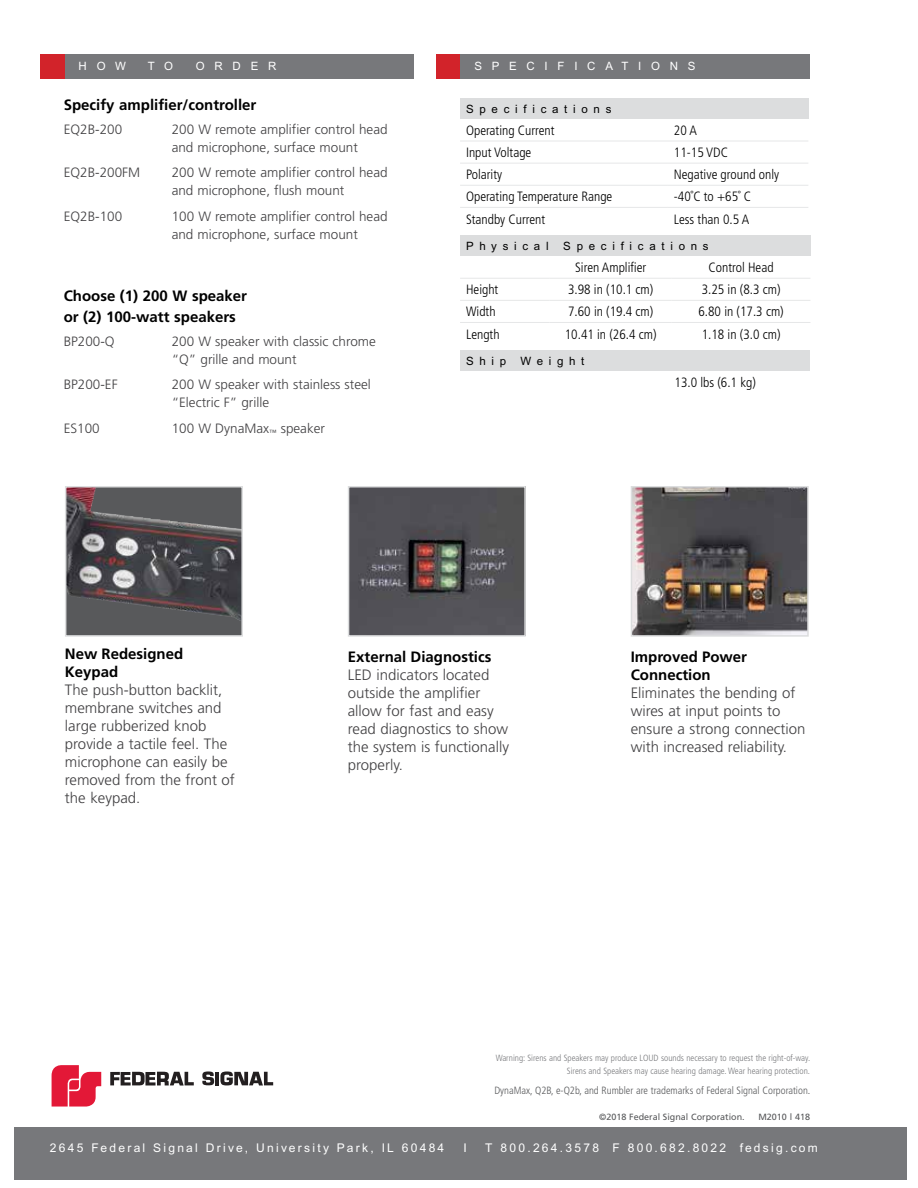
<style>
.page{position:relative;width:918px;height:1188px;background:#fff}
.page>*{position:absolute;margin:0;border:0;box-sizing:border-box;transform-origin:0 0}
.t1{font:300 15px/18px "Frutiger";color:#414042}
.t2{font:700 15px/18px "Frutiger";color:#000}
.t3{font:300 13.5px/18px "Frutiger";color:#414042}
.t4{font:300 condensed 13.5px "Frutiger";color:#000}
.t5{font:12px "Arial";letter-spacing:.19em;color:#fff}
.t6{font:12px "Arial";letter-spacing:.25em;color:#fff}
.t7{font:11.55px "Arial";letter-spacing:.5em;color:#000}
.t8{font:11.55px "Arial";letter-spacing:.85em;color:#fff}
.t9{font:300 condensed 10.5px "Frutiger";color:#58595b}
.t10{font:300 condensed 9px/12.6px "Frutiger";color:#797a7d;text-align:right}
.t11{font:9px "Frutiger";color:#58595b}
</style>
<div class="page">
<div style="left:14px;top:1127px;width:892px;height:52px;background:#77787b"></div>
<div style="left:40px;top:54px;width:26px;height:25px;background:#d2232a"></div>
<div style="left:436px;top:54px;width:25px;height:25px;background:#d2232a"></div>
<div style="left:65px;top:54px;width:349px;height:25px;background:#77787b"></div>
<div style="left:461px;top:54px;width:349px;height:25px;background:#77787b"></div>
<div style="left:460px;top:98px;width:348px;height:21px;background:#dcddde"></div>
<hr style="left:460px;top:141px;width:208px;height:1px;background:#e6e7e8">
<hr style="left:668px;top:141px;width:140px;height:1px;background:#e6e7e8">
<hr style="left:460px;top:163px;width:208px;height:1px;background:#e6e7e8">
<hr style="left:668px;top:163px;width:140px;height:1px;background:#e6e7e8">
<hr style="left:460px;top:185px;width:208px;height:1px;background:#e6e7e8">
<hr style="left:668px;top:185px;width:140px;height:1px;background:#e6e7e8">
<hr style="left:460px;top:207px;width:208px;height:1px;background:#e6e7e8">
<hr style="left:668px;top:207px;width:140px;height:1px;background:#e6e7e8">
<div style="left:460px;top:236px;width:350px;height:20px;background:#dcddde"></div>
<hr style="left:460px;top:278px;width:90px;height:1px;background:#e6e7e8">
<hr style="left:550px;top:278px;width:122px;height:1px;background:#e6e7e8">
<hr style="left:672px;top:278px;width:138px;height:1px;background:#e6e7e8">
<hr style="left:460px;top:300px;width:90px;height:1px;background:#e6e7e8">
<hr style="left:550px;top:300px;width:122px;height:1px;background:#e6e7e8">
<hr style="left:672px;top:300px;width:138px;height:1px;background:#e6e7e8">
<hr style="left:460px;top:322px;width:90px;height:1px;background:#e6e7e8">
<hr style="left:550px;top:322px;width:122px;height:1px;background:#e6e7e8">
<hr style="left:672px;top:322px;width:138px;height:1px;background:#e6e7e8">
<div style="left:460px;top:351px;width:350px;height:20px;background:#dcddde"></div>
<svg style="left:202px;top:1071px;width:12px;height:14px"></svg>
<hr style="left:215px;top:1072px;width:4px;height:13px;background:#231f20">
<svg style="left:220px;top:1072px;width:53px;height:13px"></svg>
<svg style="left:110px;top:1072px;width:84px;height:14px"></svg>
<svg style="left:52px;top:1065px;width:49px;height:42px"></svg>
<img style="left:351px;top:489px;width:172px;height:145px">
<div style="left:348px;top:486px;width:178px;height:151px;border:2px solid #dcddde"></div>
<div style="left:66px;top:487px;width:176px;height:149px;background:#58595b"></div>
<img style="left:68px;top:489px;width:172px;height:132px">
<div style="left:65px;top:486px;width:178px;height:151px;border:2px solid #dcddde"></div>
<img style="left:634px;top:489px;width:172px;height:145px">
<div style="left:631px;top:486px;width:178px;height:151px;border:2px solid #dcddde"></div>
<p class="t8" style="left:79px;top:59px;width:49px">HOW</p>
<p class="t8" style="left:148px;top:59px;width:27px">T O</p>
<p class="t8" style="left:196px;top:59px;width:82px">ORDER</p>
<p class="t8" style="left:474px;top:59px;width:223px">SPECIFICATIONS</p>
<p class="t2" style="left:64px;top:95px;width:194px">Specify amplifier/controller</p>
<p class="t3" style="left:64px;top:120px;width:60px">EQ2B-200</p>
<p class="t3" style="left:172px;top:120px;width:217px">200 W remote amplifier control head and microphone, surface mount</p>
<p class="t3" style="left:64px;top:164px;width:78px">EQ2B-200FM</p>
<p class="t3" style="left:172px;top:164px;width:217px">200 W remote amplifier control head and microphone, flush mount</p>
<p class="t3" style="left:64px;top:207px;width:60px">EQ2B-100</p>
<p class="t3" style="left:172px;top:207px;width:217px">100 W remote amplifier control head and microphone, surface mount</p>
<p class="t2" style="left:64px;top:285px;width:185px;line-height:21px">Choose (1) 200 W speaker or (2) 100-watt speakers</p>
<p class="t3" style="left:64px;top:332px;width:53px">BP200-Q</p>
<p class="t3" style="left:172px;top:332px;width:206px">200 W speaker with classic chrome “Q” grille and mount</p>
<p class="t3" style="left:64px;top:376px;width:56px">BP200-EF</p>
<p class="t3" style="left:172px;top:376px;width:201px">200 W speaker with stainless steel “Electric F” grille</p>
<p class="t3" style="left:64px;top:419px;width:38px">ES100</p>
<p class="t3" style="left:172px;top:419px;width:155px">100 W DynaMax<sub>™</sub> speaker</p>
<p class="t7" style="left:466px;top:102px;width:147px">Specifications</p>
<p class="t4" style="left:466px;top:123px;width:90px">Operating Current</p>
<p class="t4" style="left:674px;top:123px;width:24px">20 A</p>
<p class="t4" style="left:466px;top:145px;width:67px">Input Voltage</p>
<p class="t4" style="left:674px;top:145px;width:56px">11-15 VDC</p>
<p class="t4" style="left:466px;top:167px;width:38px">Polarity</p>
<p class="t4" style="left:674px;top:167px;width:107px">Negative ground only</p>
<p class="t4" style="left:466px;top:189px;width:148px">Operating Temperature Range</p>
<p class="t4" style="left:674px;top:189px;width:79px">-40˚C to +65˚ C</p>
<p class="t4" style="left:466px;top:211px;width:81px">Standby Current</p>
<p class="t4" style="left:674px;top:211px;width:77px">Less than 0.5 A</p>
<p class="t7" style="left:466px;top:239px;width:84px">Physical</p>
<p class="t7" style="left:563px;top:239px;width:147px">Specifications</p>
<p class="t4" style="left:575px;top:260px;width:73px">Siren Amplifier</p>
<p class="t4" style="left:709px;top:260px;width:67px">Control Head</p>
<p class="t4" style="left:466px;top:282px;width:34px">Height</p>
<p class="t4" style="left:568px;top:282px;width:87px">3.98 in (10.1 cm)</p>
<p class="t4" style="left:702px;top:282px;width:80px">3.25 in (8.3 cm)</p>
<p class="t4" style="left:466px;top:304px;width:31px">Width</p>
<p class="t4" style="left:568px;top:304px;width:87px">7.60 in (19.4 cm)</p>
<p class="t4" style="left:698px;top:304px;width:87px">6.80 in (17.3 cm)</p>
<p class="t4" style="left:466px;top:326px;width:35px">Length</p>
<p class="t4" style="left:565px;top:326px;width:93px">10.41 in (26.4 cm)</p>
<p class="t4" style="left:702px;top:326px;width:80px">1.18 in (3.0 cm)</p>
<p class="t7" style="left:466px;top:355px;width:120px">Ship Weight</p>
<p class="t4" style="left:675px;top:375px;width:83px">13.0 lbs (6.1 kg)</p>
<p class="t2" style="left:65px;top:645px;width:120px">New Redesigned<br>Keypad</p>
<p class="t1" style="left:65px;top:681px;width:172px">The push-button backlit, membrane switches and large rubberized knob provide a tactile feel. The microphone can easily be removed from the front of the keypad.</p>
<p class="t2" style="left:348px;top:648px;width:145px">External Diagnostics</p>
<p class="t1" style="left:348px;top:666px;width:163px">LED indicators located outside the amplifier allow for fast and easy read diagnostics to show the system is functionally properly.</p>
<p class="t2" style="left:631px;top:648px;width:118px">Improved Power<br>Connection</p>
<p class="t1" style="left:631px;top:684px;width:176px">Eliminates the bending of wires at input points to ensure a strong connection with increased reliability.</p>
<p class="t10" style="left:496px;top:1052px;width:316px">Warning: Sirens and Speakers may produce LOUD sounds necessary to request the right-of-way.<br>Sirens and Speakers may cause hearing damage. Wear hearing protection.</p>
<p class="t9" style="left:494px;top:1084px;width:317px">DynaMax, Q2B, e-Q2b, and Rumbler are trademarks of Federal Signal Corporation.</p>
<p class="t11" style="left:599px;top:1112px;width:147px">©2018 Federal Signal Corporation.</p>
<p class="t11" style="left:758px;top:1112px;width:53px">M2010 l 418</p>
<p class="t5" style="left:485px;top:1141px;width:339px">T 800.264.3 78 F 800.682.8022 fedsig.com|</p>
<p class="t6" style="left:328px;top:1140px;width:125px">T 708.534.4756</p>
<p class="t6" style="left:605px;top:1140px;width:200px">federalsignal-indust.com</p>
<p class="t5" style="left:50px;top:1141px;width:396px">2645 Federal Signal Drive, University Park, IL 60484</p>
<p class="t6" style="left:463px;top:1140px;width:128px">IF 708.534.4852</p>
</div>
